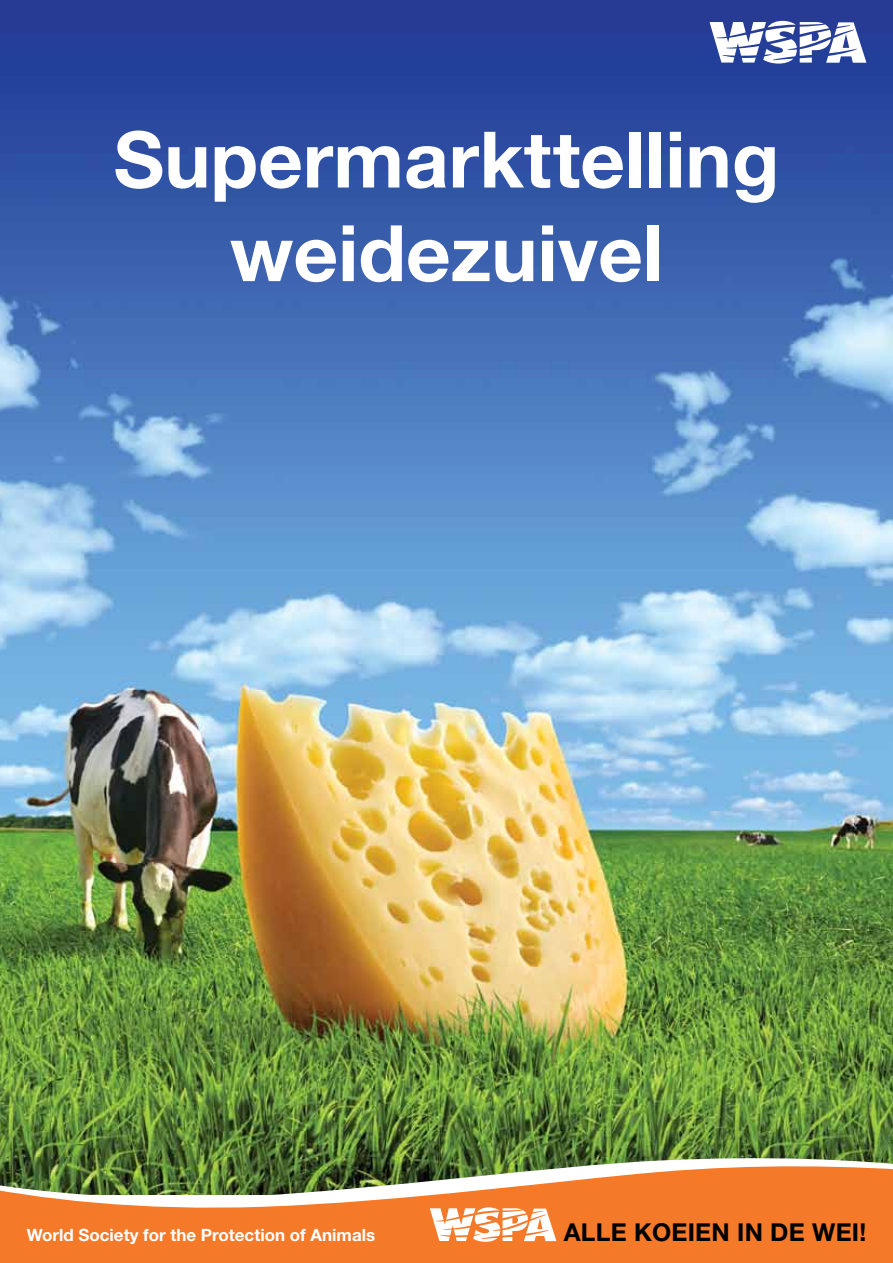
<style>
.page{position:relative;width:893px;height:1263px;background:#fff}
.page>*{position:absolute;margin:0;border:0;box-sizing:border-box;transform-origin:0 0}
.t1{font:700 78px/93.6px "Helvetica Neue";color:#fff;text-align:center}
.t2{font:700 24.6px "Helvetica Neue";letter-spacing:.01em;color:#000}
.t3{font:700 16.95px "Helvetica Neue";color:#fff}
</style>
<div class="page">
<img style="left:0;top:0;width:893px;height:1158px">
<div style="left:0;top:1211px;width:893px;height:52px;background:#f47929"></div>
<img style="left:0;top:1158px;width:893px;height:53px">
<svg style="left:430px;top:1207px;width:126px;height:35px"></svg>
<svg style="left:709px;top:21px;width:157px;height:43px"></svg>
<h1 class="t1" style="left:114px;top:111px;width:667px">Supermarkttelling weidezuivel</h1>
<p class="t3" style="left:27px;top:1224px;width:350px">World Society for the Protection of Animals</p>
<h2 class="t2" style="left:564px;top:1217px;width:304px">Alle koeien in de wei!</h2>
</div>
